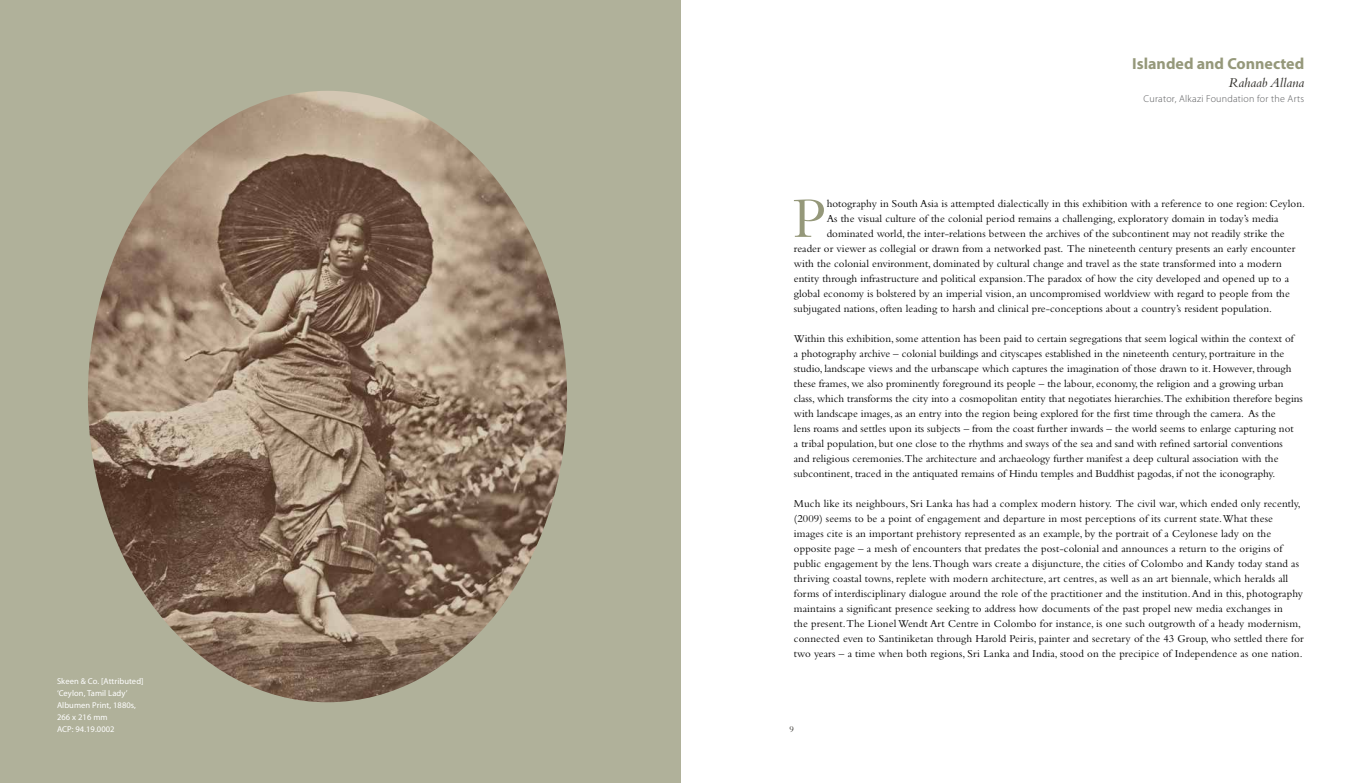
<style>
.page{position:relative;width:1361px;height:783px;background:#fff}
.page>*{position:absolute;margin:0;border:0;box-sizing:border-box;transform-origin:0 0}
.t1{font:59.2px "Bembo Std";color:#95987a}
.t2{font:700 16px "Myriad Pro";color:#95987a}
.t3{font:italic 14px "Bembo Std";color:#2c2a25}
.t4{font:11px/15px "Bembo Std";letter-spacing:.005em;color:#000}
.t5{font:300 10px "Myriad Pro";letter-spacing:.025em;color:#58595b}
.t6{font:9px "Bembo Std";color:#2c2a25}
.t7{font:8.5px/12px "Myriad Pro";letter-spacing:.01em;color:#fff}
</style>
<div class="page">
<div style="left:0;top:0;width:680px;height:782px;background:#b0b19a"></div>
<img style="left:88px;top:91px;width:479px;height:611px">
<p class="t7" style="left:57px;top:674px;width:88px">Skeen &amp; Co. [Attributed] ‘Ceylon, Tamil Lady’<br>Albumen Print, 1880s,<br>266 x 216 mm<br>ACP: 94.19.0002</p>
<p class="t2" style="left:1132px;top:54px;width:173px">Islanded and Connected</p>
<p class="t3" style="left:1228px;top:74px;width:77px">Rahaab Allana</p>
<p class="t5" style="left:1143px;top:93px;width:162px">Curator, Alkazi Foundation for the Arts</p>
<p class="t1" style="left:793px;top:184px;width:32px">P</p>
<p class="t4" style="left:826px;top:196px;width:480px">hotography in South Asia is attempted dialectically in this exhibition with a reference to one region: Ceylon.</p>
<p class="t4" style="left:826px;top:211px;width:453px">As the visual culture of the colonial period remains a challenging, exploratory domain in today’s media</p>
<p class="t4" style="left:826px;top:226px;width:459px">dominated world, the inter-relations between the archives of the subcontinent may not readily strike the</p>
<p class="t4" style="left:794px;top:241px;width:503px">reader or viewer as collegial or drawn from a networked past. The nineteenth century presents an early encounter</p>
<p class="t4" style="left:794px;top:256px;width:489px">with the colonial environment, dominated by cultural change and travel as the state transformed into a modern</p>
<p class="t4" style="left:794px;top:271px;width:497px">entity through infrastructure and political expansion. The paradox of how the city developed and opened up to a</p>
<p class="t4" style="left:794px;top:286px;width:497px">global economy is bolstered by an imperial vision, an uncompromised worldview with regard to people from the</p>
<p class="t4" style="left:794px;top:301px;width:480px">subjugated nations, often leading to harsh and clinical pre-conceptions about a country’s resident population.</p>
<p class="t4" style="left:794px;top:331px;width:510px">Within this exhibition, some attention has been paid to certain segregations that seem logical within the context of<br>a photography archive – colonial buildings and cityscapes established in the nineteenth century, portraiture in the studio, landscape views and the urbanscape which captures the imagination of those drawn to it. However, through these frames, we also prominently foreground its people – the labour, economy, the religion and a growing urban class, which transforms the city into a cosmopolitan entity that negotiates hierarchies.The exhibition therefore begins with landscape images, as an entry into the region being explored for the first time through the camera. As the<br>lens roams and settles upon its subjects – from the coast further inwards – the world seems to enlarge capturing not<br>a tribal population, but one close to the rhythms and sways of the sea and sand with refined sartorial conventions<br>and religious ceremonies.The architecture and archaeology further manifest a deep cultural association with the subcontinent, traced in the antiquated remains of Hindu temples and Buddhist pagodas, if not the iconography.</p>
<p class="t4" style="left:794px;top:496px;width:511px">Much like its neighbours, Sri Lanka has had a complex modern history. The civil war, which ended only recently, (2009) seems to be a point of engagement and departure in most perceptions of its current state. What these images cite is an important prehistory represented as an example, by the portrait of a Ceylonese lady on the opposite page – a mesh of encounters that predates the post-colonial and announces a return to the origins of public engagement by the lens. Though wars create a disjuncture, the cities of Colombo and Kandy today stand as thriving coastal towns, replete with modern architecture, art centres, as well as an art biennale, which heralds all forms of interdisciplinary dialogue around the role of the practitioner and the institution. And in this, photography maintains a significant presence seeking to address how documents of the past propel new media exchanges in<br>the present. The Lionel Wendt Art Centre in Colombo for instance, is one such outgrowth of a heady modernism, connected even to Santiniketan through Harold Peiris, painter and secretary of the 43 Group, who settled there for two years – a time when both regions, Sri Lanka and India, stood on the precipice of Independence as one nation.</p>
<p class="t6" style="left:789px;top:724px;width:6px">9</p>
</div>
